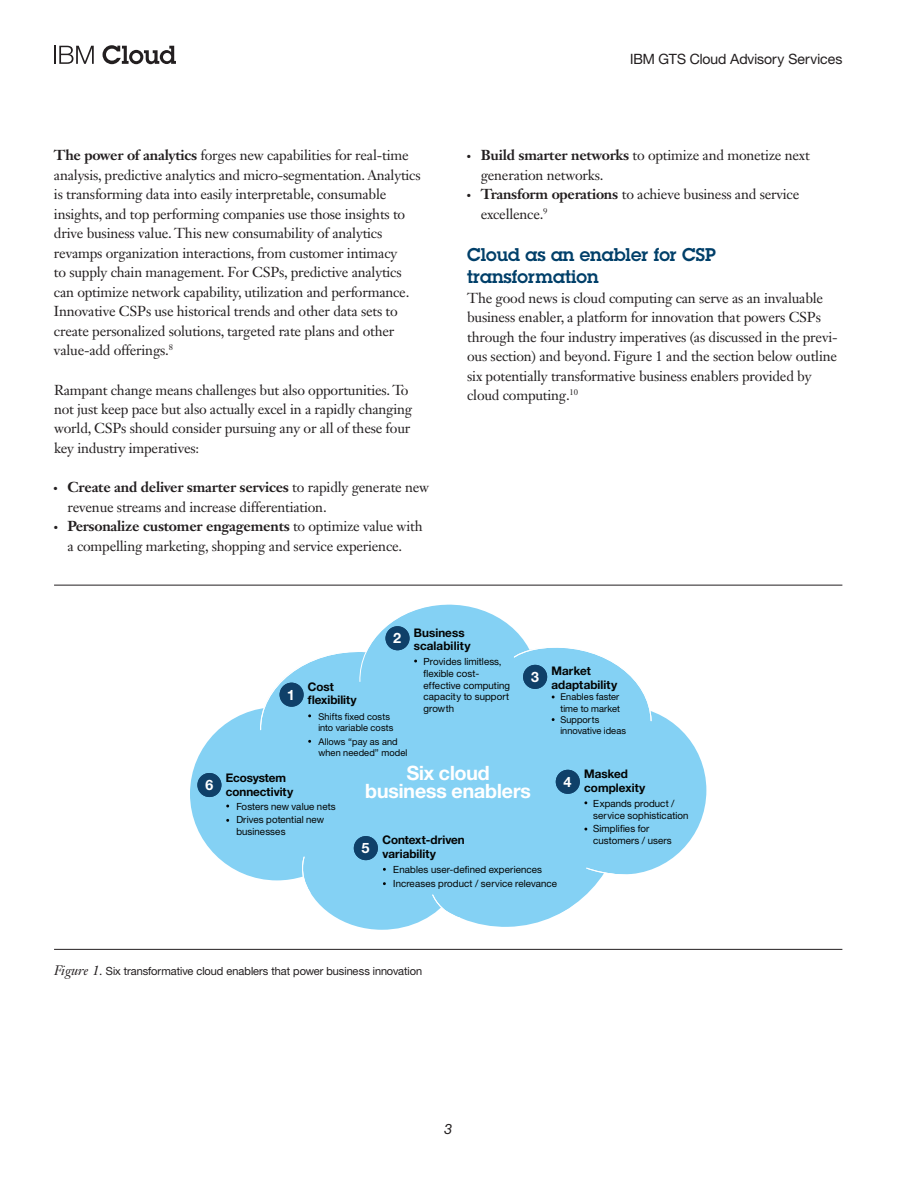
<style>
.page{position:relative;width:918px;height:1188px;background:#fff}
.page>*{position:absolute;margin:0;border:0;box-sizing:border-box;transform-origin:0 0}
.t1{font:19.8px/17.9px "Helv Neue Boldfor IBM";color:#fff;text-align:center}
.t2{font:600 18px/22.5px "Lubalin Graph Std";color:#003f69}
.t3{font:14.4px "Helv Neue Boldfor IBM";color:#fff}
.t4{font:14.25px/19.5px "Janson Text LT Std";letter-spacing:-.015em;color:#231f20}
.t5{font:14.25px "Helv Neue Romanfor IBM";color:#231f20}
.t6{font:14.25px "Helv Neue Roman Italicfor IBM";color:#231f20}
.t7{font:11.85px/13.8px "Helv Neue Boldfor IBM";letter-spacing:.01em;color:#030505}
.t8{font:11.25px "Helv Neue Romanfor IBM";color:#231f20}
.t9{font:9.9px/11.9px "Helv Neue Romanfor IBM";letter-spacing:.01em;color:#030505}
.t10{font:9.45px/11.2px "Helv Neue Romanfor IBM";letter-spacing:.01em;color:#030505}
.s1{font-weight:700}
.s2{font-family:"Janson Text LT Std";font-style:italic;font-size:13.5px}
</style>
<div class="page">
<svg style="left:54px;top:46px;width:40px;height:18px"></svg>
<svg style="left:103px;top:45px;width:73px;height:19px"></svg>
<hr style="left:54px;top:585px;width:788px;height:1px;background:#231f20">
<hr style="left:54px;top:949px;width:788px;height:1px;background:#231f20">
<svg style="left:190px;top:709px;width:516px;height:221px"></svg>
<svg style="left:385px;top:920px;width:240px;height:8px"></svg>
<div style="left:197px;top:773px;width:24px;height:24px;background:#0f4069;border-radius:50%"></div>
<svg style="left:260px;top:709px;width:410px;height:211px;background:#94d6f4"></svg>
<svg style="left:260px;top:604px;width:392px;height:201px"></svg>
<p class="t4" style="left:54px;top:145px;width:368px"><span class="s1">The power of analytics</span> forges new capabilities for real-time analysis, predictive analytics and micro-segmentation. Analytics is transforming data into easily interpretable, consumable insights, and top performing companies use those insights to drive business value. This new consumability of analytics revamps organization interactions, from customer intimacy<br>to supply chain management. For CSPs, predictive analytics can optimize network capability, utilization and performance.<br>Innovative CSPs use historical trends and other data sets to create personalized solutions, targeted rate plans and other value-add offerings.<sup>8</sup></p>
<p class="t4" style="left:54px;top:380px;width:360px">Rampant change means challenges but also opportunities. To not just keep pace but also actually excel in a rapidly changing world, CSPs should consider pursuing any or all of these four key industry imperatives:</p>
<p class="t4" style="left:68px;top:477px;width:363px;text-indent:-14px">●● <span class="s1">Create and deliver smarter services</span> to rapidly generate new revenue streams and increase differentiation.</p>
<p class="t4" style="left:54px;top:516px;width:370px;text-align:center">●● <span class="s1">Personalize customer engagements</span> to optimize value with a compelling marketing, shopping and service experience.</p>
<p class="t5" style="left:630px;top:50px;width:214px">IBM GTS Cloud Advisory Services</p>
<p class="t4" style="left:481px;top:145px;width:331px;text-indent:-14px">●● <span class="s1">Build smarter networks</span> to optimize and monetize next generation networks.</p>
<p class="t4" style="left:481px;top:184px;width:320px;text-indent:-14px">●● <span class="s1">Transform operations</span> to achieve business and service excellence.<sup>9</sup></p>
<h2 class="t2" style="left:467px;top:243px;width:250px">Cloud as an enabler for CSP transformation</h2>
<p class="t4" style="left:467px;top:288px;width:372px">The good news is cloud computing can serve as an invaluable business enabler, a platform for innovation that powers CSPs through the four industry imperatives (as discussed in the previ&shy;ous section) and beyond. Figure 1 and the section below outline six potentially transformative business enablers provided by cloud computing.<sup>10</sup></p>
<p class="t3" style="left:287px;top:685px;width:8px">1</p>
<p class="t3" style="left:393px;top:629px;width:10px">2</p>
<p class="t7" style="left:308px;top:679px;width:50px">Cost flexibility</p>
<p class="t10" style="left:318px;top:710px;width:77px">Shifts fixed costs into variable costs</p>
<p class="t7" style="left:414px;top:625px;width:58px">Business scalability</p>
<p class="t9" style="left:424px;top:655px;width:88px">Provides limitless, flexible cost&shy;effective computing capacity to support growth</p>
<p class="t10" style="left:318px;top:736px;width:91px">Allows “pay as and when needed” model</p>
<p class="t3" style="left:531px;top:668px;width:10px">3</p>
<p class="t7" style="left:551px;top:663px;width:68px">Market adaptability</p>
<p class="t10" style="left:560px;top:691px;width:61px">Enables faster time to market</p>
<p class="t10" style="left:560px;top:714px;width:67px">Supports innovative ideas</p>
<h1 class="t1" style="left:365px;top:763px;width:167px">Six cloud business enablers</h1>
<p class="t7" style="left:584px;top:767px;width:63px">Masked complexity</p>
<p class="t9" style="left:593px;top:797px;width:97px">Expands product / service sophistication</p>
<p class="t7" style="left:226px;top:770px;width:69px">Ecosystem connectivity</p>
<p class="t9" style="left:236px;top:800px;width:101px">Fosters new value nets</p>
<p class="t3" style="left:205px;top:776px;width:10px">6</p>
<p class="t3" style="left:564px;top:772px;width:10px">4</p>
<p class="t9" style="left:236px;top:814px;width:89px">Drives potential new businesses</p>
<p class="t9" style="left:593px;top:823px;width:80px">Simplifies for customers / users</p>
<p class="t7" style="left:383px;top:833px;width:83px">Context-driven variability</p>
<p class="t9" style="left:393px;top:863px;width:150px">Enables user-defined experiences</p>
<p class="t3" style="left:362px;top:839px;width:10px">5</p>
<p class="t9" style="left:393px;top:877px;width:165px">Increases product / service relevance</p>
<p class="t8" style="left:54px;top:964px;width:370px"><span class="s2">Figure 1.</span> Six transformative cloud enablers that power business innovation</p>
<p class="t6" style="left:444px;top:1120px;width:9px">3</p>
</div>
